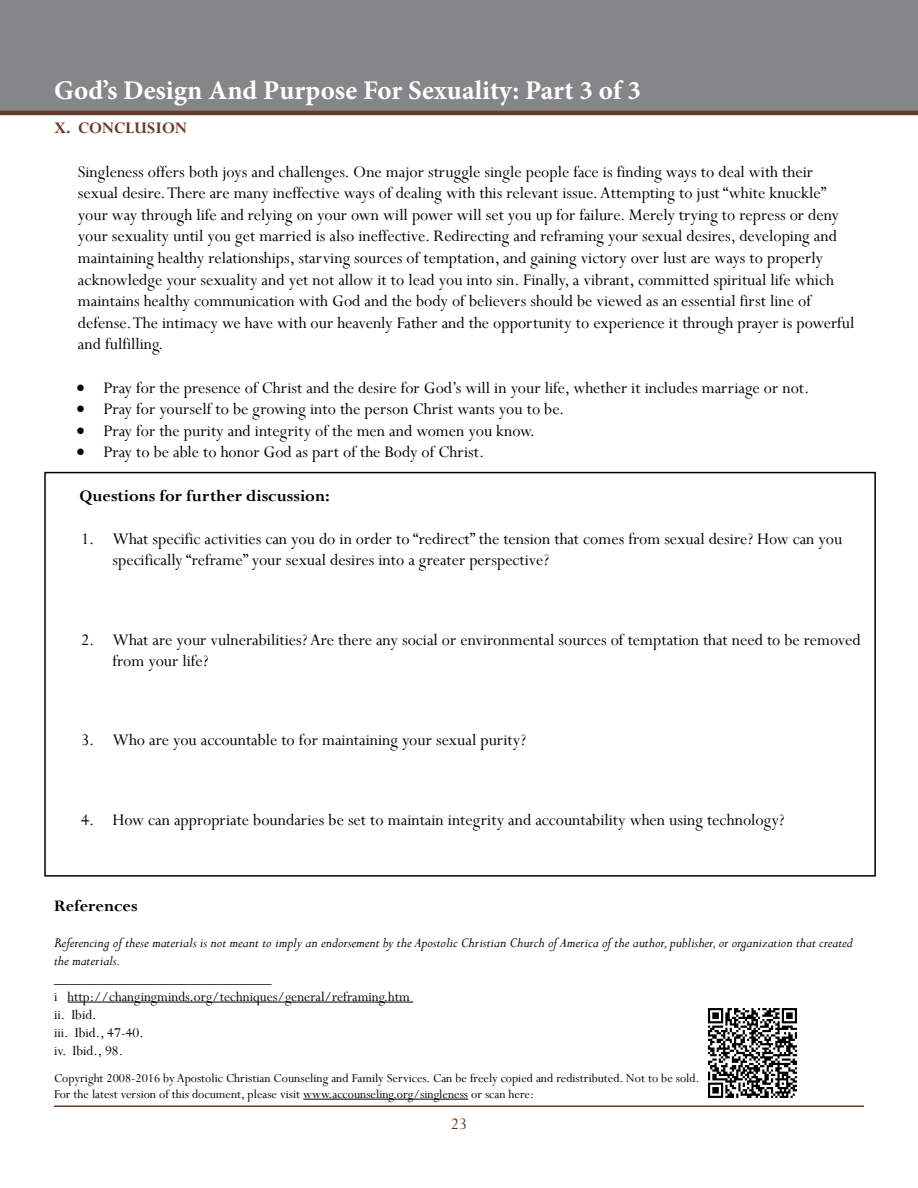
<style>
.page{position:relative;width:918px;height:1188px;background:#fff}
.page>*{position:absolute;margin:0;border:0;box-sizing:border-box;transform-origin:0 0}
.t1{font:700 27px "Minion Pro";color:#fff}
.t2{font:18px/21.6px "Perpetua";color:#000}
.t3{font:700 18px "Perpetua";color:#000}
.t4{font:700 18px "Perpetua";color:#663a2a}
.t5{font:18px "Perpetua";color:#663a2a}
.t6{font:italic 15px/18px "Perpetua";color:#000}
.t7{font:15px/18px "Perpetua";color:#000}
.t8{font:13.5px/16.2px "Perpetua";color:#000}
</style>
<div class="page">
<div style="left:0;top:0;width:918px;height:113px;background:#848688"></div>
<hr style="left:54px;top:1106px;width:810px;height:1px;background:#663a2a">
<hr style="left:0;top:111px;width:918px;height:4px;background:#663a2a">
<hr style="left:68px;top:1002px;width:345px;height:1px;background:#000">
<hr style="left:303px;top:1099px;width:165px;height:1px;background:#000">
<div style="left:44px;top:472px;width:832px;height:405px;border:2px solid #000"></div>
<img style="left:708px;top:1008px;width:89px;height:90px">
<h1 class="t1" style="left:54px;top:71px;width:589px">God’s Design And Purpose For Sexuality: Part 3 of 3</h1>
<p class="t4" style="left:54px;top:117px;width:135px">X. CONCLUSION</p>
<p class="t2" style="left:78px;top:160px;width:778px">Singleness offers both joys and challenges. One major struggle single people face is finding ways to deal with their sexual desire. There are many ineffective ways of dealing with this relevant issue. Attempting to just “white knuckle” your way through life and relying on your own will power will set you up for failure. Merely trying to repress or deny your sexuality until you get married is also ineffective. Redirecting and reframing your sexual desires, developing and maintaining healthy relationships, starving sources of temptation, and gaining victory over lust are ways to properly acknowledge your sexuality and yet not allow it to lead you into sin. Finally, a vibrant, committed spiritual life which maintains healthy communication with God and the body of believers should be viewed as an essential first line of defense. The intimacy we have with our heavenly Father and the opportunity to experience it through prayer is powerful and fulfilling.</p>
<p class="t2" style="left:76px;top:376px;width:734px">• Pray for the presence of Christ and the desire for God’s will in your life, whether it includes marriage or not.</p>
<p class="t2" style="left:76px;top:398px;width:490px">• Pray for yourself to be growing into the person Christ wants you to be.</p>
<p class="t2" style="left:76px;top:419px;width:460px">• Pray for the purity and integrity of the men and women you know.</p>
<p class="t2" style="left:76px;top:441px;width:409px">• Pray to be able to honor God as part of the Body of Christ.</p>
<p class="t3" style="left:80px;top:484px;width:252px">Questions for further discussion:</p>
<p class="t2" style="left:112px;top:527px;width:731px;text-indent:-32px">1. What specific activities can you do in order to “redirect” the tension that comes from sexual desire? How can you specifically “reframe” your sexual desires into a greater perspective?</p>
<p class="t2" style="left:112px;top:628px;width:750px;text-indent:-32px">2. What are your vulnerabilities? Are there any social or environmental sources of temptation that need to be removed from your life?</p>
<p class="t2" style="left:81px;top:729px;width:446px">3. Who are you accountable to for maintaining your sexual purity?</p>
<p class="t2" style="left:81px;top:808px;width:705px">4. How can appropriate boundaries be set to maintain integrity and accountability when using technology?</p>
<p class="t3" style="left:54px;top:894px;width:85px">References</p>
<p class="t6" style="left:54px;top:933px;width:800px">Referencing of these materials is not meant to imply an endorsement by the Apostolic Christian Church of America of the author, publisher, or organization that created the materials.</p>
<p class="t7" style="left:54px;top:969px;width:357px">_____________________________<br>i http://changingminds.org/techniques/general/reframing.htm ii. Ibid.<br>iii. Ibid., 47-40.<br>iv. Ibid., 98.</p>
<p class="t8" style="left:54px;top:1070px;width:647px">Copyright 2008-2016 by Apostolic Christian Counseling and Family Services. Can be freely copied and redistributed. Not to be sold.<br>For the latest version of this document, please visit www.accounseling.org/singleness or scan here:</p>
<p class="t5" style="left:451px;top:1112px;width:18px">23</p>
</div>
